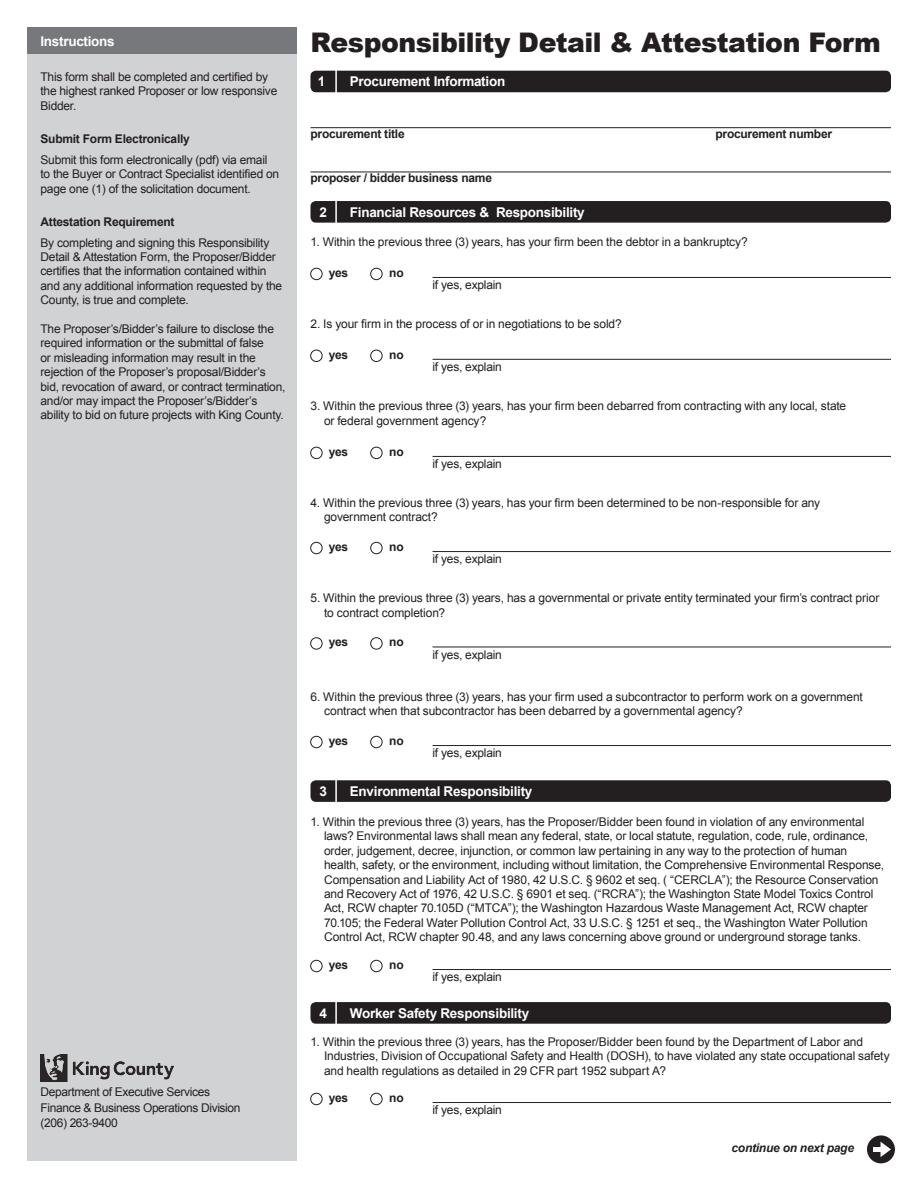
<style>
.page{position:relative;width:918px;height:1188px;background:#fff}
.page>*{position:absolute;margin:0;border:0;box-sizing:border-box;transform-origin:0 0}
.t1{font:900 27px "Arial";letter-spacing:-.02em;color:#231f20}
.t2{font:700 13.5px "Arial";letter-spacing:-.02em;color:#fff}
.t3{font:12px/14.4px "Arial";letter-spacing:-.01em;color:#231f20}
.t4{font:700 12px "Arial";letter-spacing:-.02em;color:#231f20}
.t5{font:12px/16.2px "Arial";letter-spacing:-.03em;color:#231f20}
.t6{font:italic 700 12px "Arial";letter-spacing:-.02em;color:#231f20}
</style>
<div class="page">
<div style="left:311px;top:1002px;width:580px;height:22px;background:#231f20;border-radius:5px"></div>
<div style="left:311px;top:780px;width:580px;height:22px;background:#231f20;border-radius:5px"></div>
<div style="left:311px;top:71px;width:580px;height:21px;background:#231f20;border-radius:5px"></div>
<div style="left:311px;top:201px;width:580px;height:22px;background:#231f20;border-radius:5px"></div>
<hr style="left:335px;top:64px;width:2px;height:990px;background:#fff">
<hr style="left:310px;top:127px;width:581px;height:1px;background:#231f20">
<hr style="left:310px;top:172px;width:581px;height:1px;background:#231f20">
<hr style="left:433px;top:277px;width:458px;height:1px;background:#231f20">
<div style="left:311px;top:268px;width:11px;height:12px;border:1px solid #231f20;border-radius:50%"></div>
<div style="left:371px;top:268px;width:11px;height:12px;border:1px solid #231f20;border-radius:50%"></div>
<div style="left:868px;top:1136px;width:26px;height:27px;background:#231f20;border-radius:50%"></div>
<div style="left:867px;top:1135px;width:28px;height:28px;border:2px solid #231f20;border-radius:50%"></div>
<svg style="left:881px;top:1142px;width:10px;height:15px"></svg>
<div style="left:873px;top:1147px;width:12px;height:5px;background:#fff"></div>
<div style="left:27px;top:27px;width:270px;height:1134px;background:#d1d2d4"></div>
<img style="left:40px;top:1054px;width:133px;height:28px">
<div style="left:27px;top:27px;width:270px;height:27px;background:#76787b"></div>
<hr style="left:433px;top:359px;width:458px;height:1px;background:#231f20">
<div style="left:311px;top:350px;width:11px;height:12px;border:1px solid #231f20;border-radius:50%"></div>
<div style="left:371px;top:350px;width:11px;height:12px;border:1px solid #231f20;border-radius:50%"></div>
<hr style="left:433px;top:456px;width:458px;height:1px;background:#231f20">
<div style="left:311px;top:447px;width:11px;height:12px;border:1px solid #231f20;border-radius:50%"></div>
<div style="left:371px;top:447px;width:11px;height:12px;border:1px solid #231f20;border-radius:50%"></div>
<hr style="left:433px;top:551px;width:458px;height:1px;background:#231f20">
<div style="left:311px;top:542px;width:11px;height:12px;border:1px solid #231f20;border-radius:50%"></div>
<div style="left:371px;top:542px;width:11px;height:12px;border:1px solid #231f20;border-radius:50%"></div>
<hr style="left:433px;top:647px;width:458px;height:1px;background:#231f20">
<div style="left:311px;top:638px;width:11px;height:11px;border:1px solid #231f20;border-radius:50%"></div>
<div style="left:371px;top:638px;width:11px;height:11px;border:1px solid #231f20;border-radius:50%"></div>
<hr style="left:433px;top:745px;width:458px;height:1px;background:#231f20">
<div style="left:311px;top:736px;width:11px;height:12px;border:1px solid #231f20;border-radius:50%"></div>
<div style="left:371px;top:736px;width:11px;height:12px;border:1px solid #231f20;border-radius:50%"></div>
<hr style="left:433px;top:969px;width:458px;height:1px;background:#231f20">
<div style="left:311px;top:960px;width:11px;height:12px;border:1px solid #231f20;border-radius:50%"></div>
<div style="left:371px;top:960px;width:11px;height:12px;border:1px solid #231f20;border-radius:50%"></div>
<hr style="left:433px;top:1102px;width:458px;height:1px;background:#231f20">
<div style="left:311px;top:1093px;width:11px;height:12px;border:1px solid #231f20;border-radius:50%"></div>
<div style="left:371px;top:1093px;width:11px;height:12px;border:1px solid #231f20;border-radius:50%"></div>
<p class="t2" style="left:40px;top:32px;width:76px">Instructions</p>
<p class="t3" style="left:40px;top:70px;width:238px">This form shall be completed and certified by the highest ranked Proposer or low responsive<br>Bidder.</p>
<p class="t4" style="left:40px;top:130px;width:151px">Submit Form Electronically</p>
<p class="t3" style="left:40px;top:152px;width:240px">Submit this form electronically (pdf) via email to the Buyer or Contract Specialist identified on page one (1) of the solicitation document.</p>
<p class="t4" style="left:40px;top:213px;width:136px">Attestation Requirement</p>
<p class="t3" style="left:40px;top:235px;width:243px">By completing and signing this Responsibility Detail &amp; Attestation Form, the Proposer/Bidder certifies that the information contained within and any additional information requested by the County, is true and complete.</p>
<p class="t3" style="left:40px;top:322px;width:247px">The Proposer’s/Bidder’s failure to disclose the required information or the submittal of false<br>or misleading information may result in the rejection of the Proposer’s proposal/Bidder’s bid, revocation of award, or contract termination, and/or may impact the Proposer’s/Bidder’s ability to bid on future projects with King County.</p>
<p class="t5" style="left:40px;top:1084px;width:202px">Department of Executive Services<br>Finance &amp; Business Operations Division</p>
<p class="t5" style="left:40px;top:1115px;width:79px">(206) 263-9400</p>
<h1 class="t1" style="left:310px;top:23px;width:572px">Responsibility Detail &amp; Attestation Form</h1>
<p class="t2" style="left:318px;top:72px;width:9px">1</p>
<p class="t2" style="left:350px;top:72px;width:157px">Procurement Information</p>
<p class="t4" style="left:310px;top:126px;width:96px">procurement title</p>
<p class="t4" style="left:716px;top:126px;width:118px">procurement number</p>
<p class="t4" style="left:310px;top:170px;width:183px">proposer / bidder business name</p>
<p class="t2" style="left:319px;top:203px;width:9px">2</p>
<p class="t2" style="left:350px;top:203px;width:236px">Financial Resources &amp; Responsibility</p>
<p class="t3" style="left:310px;top:235px;width:439px">1. Within the previous three (3) years, has your firm been the debtor in a bankruptcy?</p>
<p class="t3" style="left:433px;top:278px;width:71px">if yes, explain</p>
<p class="t4" style="left:329px;top:265px;width:21px">yes</p>
<p class="t4" style="left:389px;top:265px;width:16px">no</p>
<p class="t3" style="left:310px;top:317px;width:313px">2. Is your firm in the process of or in negotiations to be sold?</p>
<p class="t3" style="left:433px;top:360px;width:71px">if yes, explain</p>
<p class="t4" style="left:329px;top:346px;width:21px">yes</p>
<p class="t4" style="left:389px;top:346px;width:16px">no</p>
<p class="t3" style="left:324px;top:399px;width:524px;text-indent:-14px">3. Within the previous three (3) years, has your firm been debarred from contracting with any local, state or federal government agency?</p>
<p class="t3" style="left:433px;top:457px;width:71px">if yes, explain</p>
<p class="t4" style="left:329px;top:443px;width:21px">yes</p>
<p class="t4" style="left:389px;top:443px;width:16px">no</p>
<p class="t3" style="left:324px;top:496px;width:498px;text-indent:-14px">4. Within the previous three (3) years, has your firm been determined to be non-responsible for any government contract?</p>
<p class="t3" style="left:433px;top:552px;width:71px">if yes, explain</p>
<p class="t4" style="left:329px;top:539px;width:21px">yes</p>
<p class="t4" style="left:389px;top:539px;width:16px">no</p>
<p class="t3" style="left:324px;top:591px;width:557px;text-indent:-14px">5. Within the previous three (3) years, has a governmental or private entity terminated your firm’s contract prior to contract completion?</p>
<p class="t3" style="left:433px;top:648px;width:71px">if yes, explain</p>
<p class="t4" style="left:329px;top:634px;width:21px">yes</p>
<p class="t4" style="left:389px;top:634px;width:16px">no</p>
<p class="t3" style="left:324px;top:690px;width:540px;text-indent:-14px">6. Within the previous three (3) years, has your firm used a subcontractor to perform work on a government contract when that subcontractor has been debarred by a governmental agency?</p>
<p class="t3" style="left:433px;top:746px;width:71px">if yes, explain</p>
<p class="t4" style="left:329px;top:733px;width:21px">yes</p>
<p class="t4" style="left:389px;top:733px;width:16px">no</p>
<p class="t2" style="left:319px;top:782px;width:9px">3</p>
<p class="t2" style="left:350px;top:782px;width:184px">Environmental Responsibility</p>
<p class="t3" style="left:324px;top:815px;width:562px;text-indent:-14px">1. Within the previous three (3) years, has the Proposer/Bidder been found in violation of any environmental laws? Environmental laws shall mean any federal, state, or local statute, regulation, code, rule, ordinance, order, judgement, decree, injunction, or common law pertaining in any way to the protection of human health, safety, or the environment, including without limitation, the Comprehensive Environmental Response, Compensation and Liability Act of 1980, 42 U.S.C. § 9602 et seq. ( “CERCLA”); the Resource Conservation and Recovery Act of 1976, 42 U.S.C. § 6901 et seq. (“RCRA”); the Washington State Model Toxics Control Act, RCW chapter 70.105D (“MTCA”); the Washington Hazardous Waste Management Act, RCW chapter 70.105; the Federal Water Pollution Control Act, 33 U.S.C. § 1251 et seq., the Washington Water Pollution Control Act, RCW chapter 90.48, and any laws concerning above ground or underground storage tanks.</p>
<p class="t3" style="left:433px;top:970px;width:71px">if yes, explain</p>
<p class="t4" style="left:329px;top:957px;width:21px">yes</p>
<p class="t4" style="left:389px;top:957px;width:16px">no</p>
<p class="t2" style="left:319px;top:1004px;width:9px">4</p>
<p class="t2" style="left:350px;top:1004px;width:181px">Worker Safety Responsibility</p>
<p class="t3" style="left:324px;top:1035px;width:567px;text-indent:-14px">1. Within the previous three (3) years, has the Proposer/Bidder been found by the Department of Labor and<br>Industries, Division of Occupational Safety and Health (DOSH), to have violated any state occupational safety and health regulations as detailed in 29 CFR part 1952 subpart A?</p>
<p class="t3" style="left:433px;top:1103px;width:71px">if yes, explain</p>
<p class="t4" style="left:329px;top:1090px;width:21px">yes</p>
<p class="t4" style="left:389px;top:1090px;width:16px">no</p>
<p class="t6" style="left:732px;top:1140px;width:124px">continue on next page</p>
</div>
